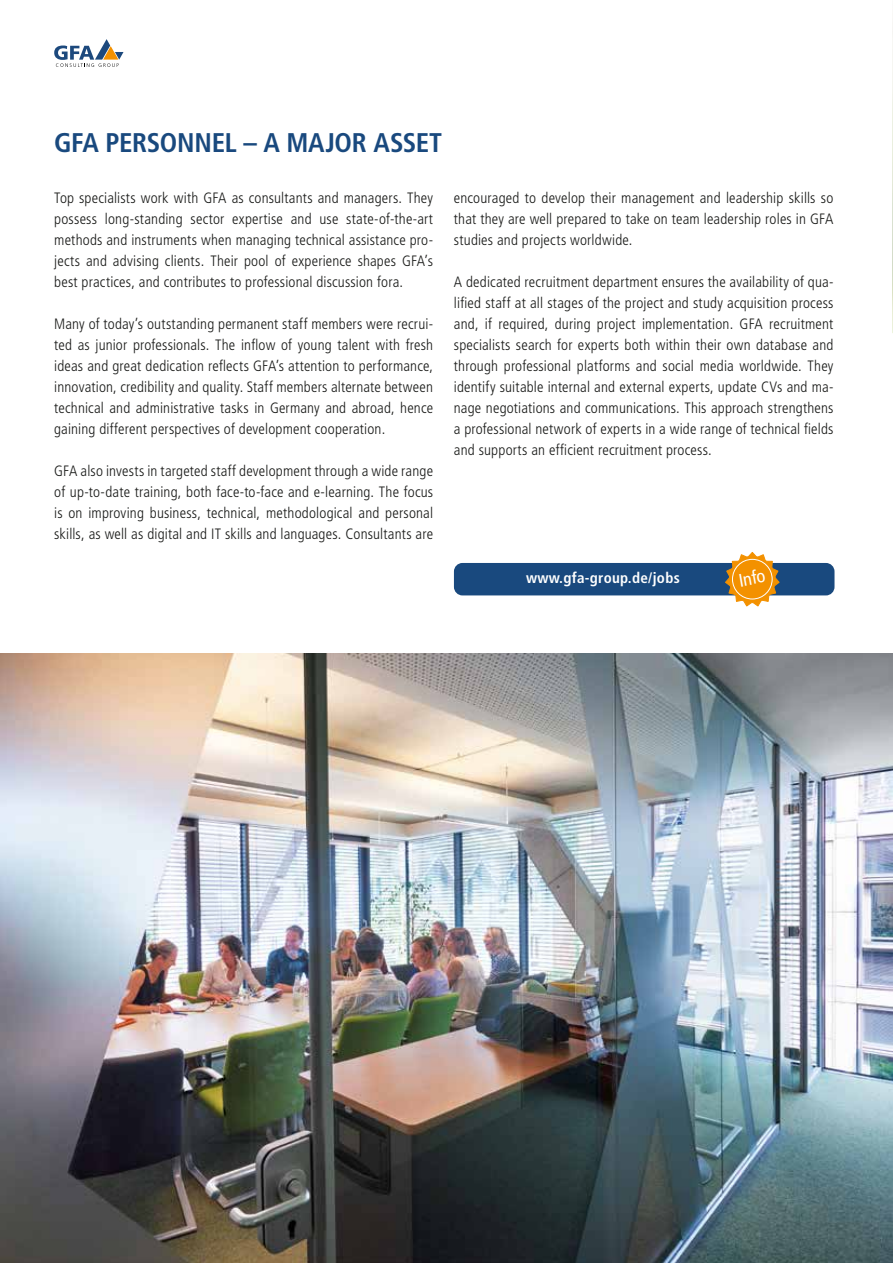
<style>
.page{position:relative;width:893px;height:1263px;background:#fff}
.page>*{position:absolute;margin:0;border:0;box-sizing:border-box;transform-origin:0 0}
.t1{font:700 condensed 27px "Frutiger LT Std";letter-spacing:-.01em;color:#19497e}
.t2{font:condensed 18.3px "Frutiger LT Std";color:#fff}
.t3{font:300 condensed 15px/21px "Frutiger LT Std";letter-spacing:.01em;color:#1a1b19;text-align:justify}
.t4{font:700 condensed 15px "Frutiger LT Std";letter-spacing:.02em;color:#fff}
</style>
<div class="page">
<img style="left:892px;top:22px;width:1px;height:311px">
<div style="left:454px;top:563px;width:380px;height:32px;background:#19497e;border-radius:9px"></div>
<svg style="left:724px;top:552px;width:57px;height:55px"></svg>
<div style="left:732px;top:559px;width:40px;height:40px;border:1px solid #fff;border-radius:50%"></div>
<svg style="left:54px;top:39px;width:70px;height:28px"></svg>
<img style="left:0;top:653px;width:893px;height:610px">
<h1 class="t1" style="left:54px;top:127px;width:390px">GFA PERSONNEL – A MAJOR ASSET</h1>
<p class="t3" style="left:54px;top:187px;width:380px">Top specialists work with GFA as consultants and managers. They possess long-standing sector expertise and use state-of-the-art methods and instruments when managing technical assistance pro&shy;jects and advising clients. Their pool of experience shapes GFA’s best practices, and contributes to professional discussion fora.</p>
<p class="t3" style="left:54px;top:313px;width:380px">Many of today’s outstanding permanent staff members were recrui&shy;ted as junior professionals. The inflow of young talent with fresh ideas and great dedication reflects GFA’s attention to performance, innovation, credibility and quality. Staff members alternate between technical and administrative tasks in Germany and abroad, hence gaining different perspectives of development cooperation.</p>
<p class="t3" style="left:54px;top:460px;width:380px">GFA also invests in targeted staff development through a wide range of up-to-date training, both face-to-face and e-learning. The focus is on improving business, technical, methodological and personal skills, as well as digital and IT skills and languages. Consultants are</p>
<p class="t3" style="left:454px;top:187px;width:381px">encouraged to develop their management and leadership skills so that they are well prepared to take on team leadership roles in GFA studies and projects worldwide.</p>
<p class="t3" style="left:454px;top:271px;width:381px">A dedicated recruitment department ensures the availability of qua&shy;lified staff at all stages of the project and study acquisition process and, if required, during project implementation. GFA recruitment specialists search for experts both within their own database and through professional platforms and social media worldwide. They identify suitable internal and external experts, update CVs and ma&shy;nage negotiations and communications. This approach strengthens a professional network of experts in a wide range of technical fields and supports an efficient recruitment process.</p>
<p class="t4" style="left:526px;top:569px;width:155px">www.gfa-group.de/jobs</p>
<p class="t2" style="left:737px;top:570px;width:28px;rotate:-10deg">Info</p>
</div>
